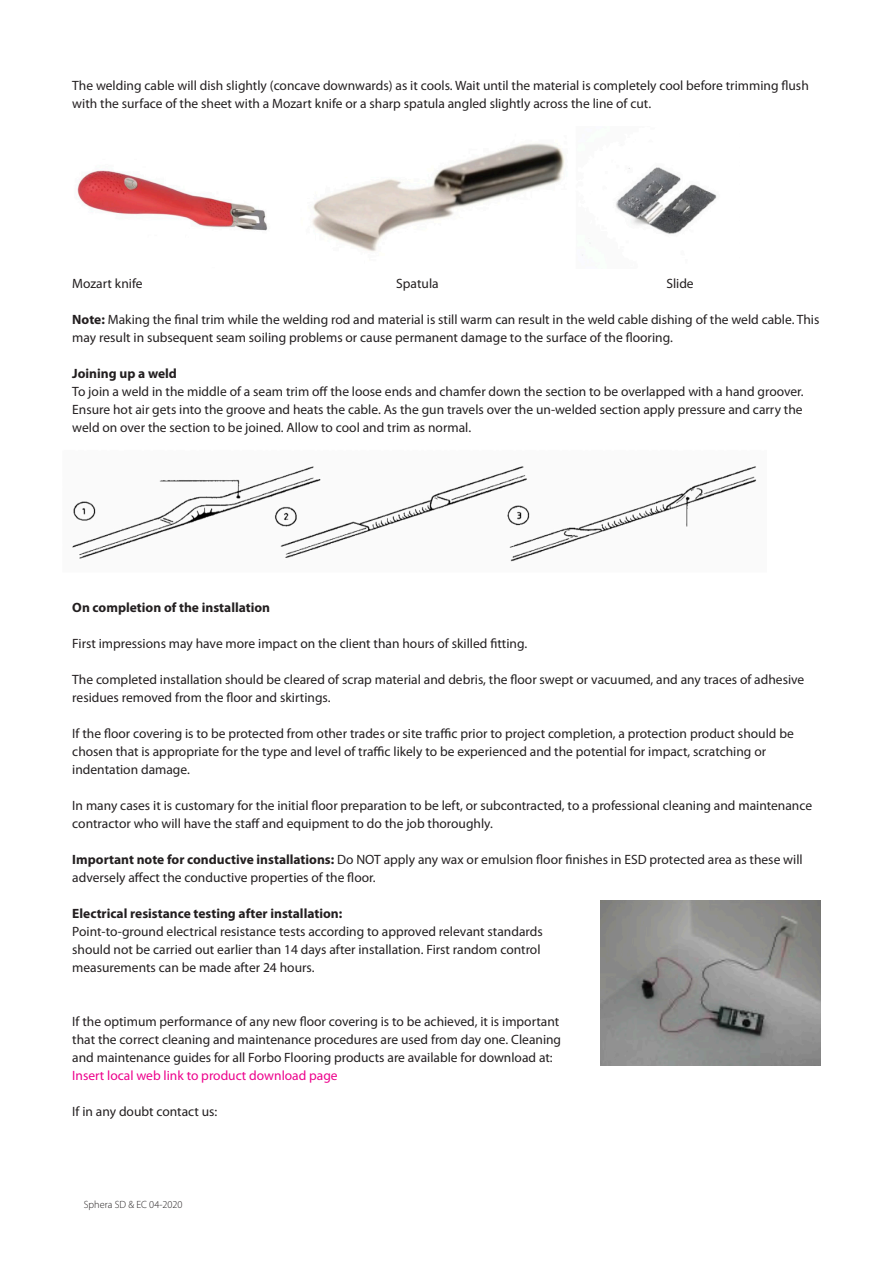
<style>
.page{position:relative;width:893px;height:1263px;background:#fff}
.page>*{position:absolute;margin:0;border:0;box-sizing:border-box;transform-origin:0 0}
.Body{font:13.5px/18px "Myriad Pro";color:#231f20}
.Body-2{font:700 13.5px "Myriad Pro";color:#231f20}
.t1{font:300 10.5px "Myriad Pro";color:#231f20}
.s1{font-weight:700}
.s2{color:#ed028c}
</style>
<div class="page">
<img style="left:77px;top:143px;width:640px;height:113px">
<img style="left:72px;top:466px;width:685px;height:96px">
<img style="left:601px;top:900px;width:220px;height:166px">
<p class="Body" style="left:72px;top:76px;width:738px">The welding cable will dish slightly (concave downwards) as it cools. Wait until the material is completely cool before trimming flush with the surface of the sheet with a Mozart knife or a sharp spatula angled slightly across the line of cut.</p>
<p class="Body" style="left:72px;top:274px;width:72px">Mozart knife</p>
<p class="Body" style="left:396px;top:274px;width:44px">Spatula</p>
<p class="Body" style="left:666px;top:274px;width:29px">Slide</p>
<p class="Body" style="left:72px;top:310px;width:749px"><span class="s1">Note:</span> Making the final trim while the welding rod and material is still warm can result in the weld cable dishing of the weld cable. This may result in subsequent seam soiling problems or cause permanent damage to the surface of the flooring.</p>
<p class="Body-2" style="left:72px;top:365px;width:106px">Joining up a weld</p>
<p class="Body" style="left:72px;top:382px;width:733px;text-align:justify">To join a weld in the middle of a seam trim off the loose ends and chamfer down the section to be overlapped with a hand groover.<br>Ensure hot air gets into the groove and heats the cable. As the gun travels over the un-welded section apply pressure and carry the weld on over the section to be joined. Allow to cool and trim as normal.</p>
<p class="Body-2" style="left:72px;top:599px;width:199px">On completion of the installation</p>
<p class="Body" style="left:72px;top:634px;width:456px">First impressions may have more impact on the client than hours of skilled fitting.</p>
<p class="Body" style="left:72px;top:670px;width:733px">The completed installation should be cleared of scrap material and debris, the floor swept or vacuumed, and any traces of adhesive residues removed from the floor and skirtings.</p>
<p class="Body" style="left:72px;top:724px;width:723px">If the floor covering is to be protected from other trades or site traffic prior to project completion, a protection product should be chosen that is appropriate for the type and level of traffic likely to be experienced and the potential for impact, scratching or indentation damage.</p>
<p class="Body" style="left:72px;top:796px;width:741px">In many cases it is customary for the initial floor preparation to be left, or subcontracted, to a professional cleaning and maintenance contractor who will have the staff and equipment to do the job thoroughly.</p>
<p class="Body" style="left:72px;top:850px;width:732px"><span class="s1">Important note for conductive installations:</span> Do NOT apply any wax or emulsion floor finishes in ESD protected area as these will adversely affect the conductive properties of the floor.</p>
<p class="Body-2" style="left:72px;top:905px;width:271px">Electrical resistance testing after installation:</p>
<p class="Body" style="left:72px;top:922px;width:472px">Point-to-ground electrical resistance tests according to approved relevant standards should not be carried out earlier than 14 days after installation. First random control measurements can be made after 24 hours.</p>
<p class="Body" style="left:72px;top:1012px;width:490px">If the optimum performance of any new floor covering is to be achieved, it is important that the correct cleaning and maintenance procedures are used from day one. Cleaning and maintenance guides for all Forbo Flooring products are available for download at:<br><span class="s2">Insert local web link to product download page</span></p>
<p class="Body" style="left:72px;top:1102px;width:147px">If in any doubt contact us:</p>
<p class="t1" style="left:84px;top:1198px;width:100px">Sphera SD &amp; EC 04-2020</p>
</div>
